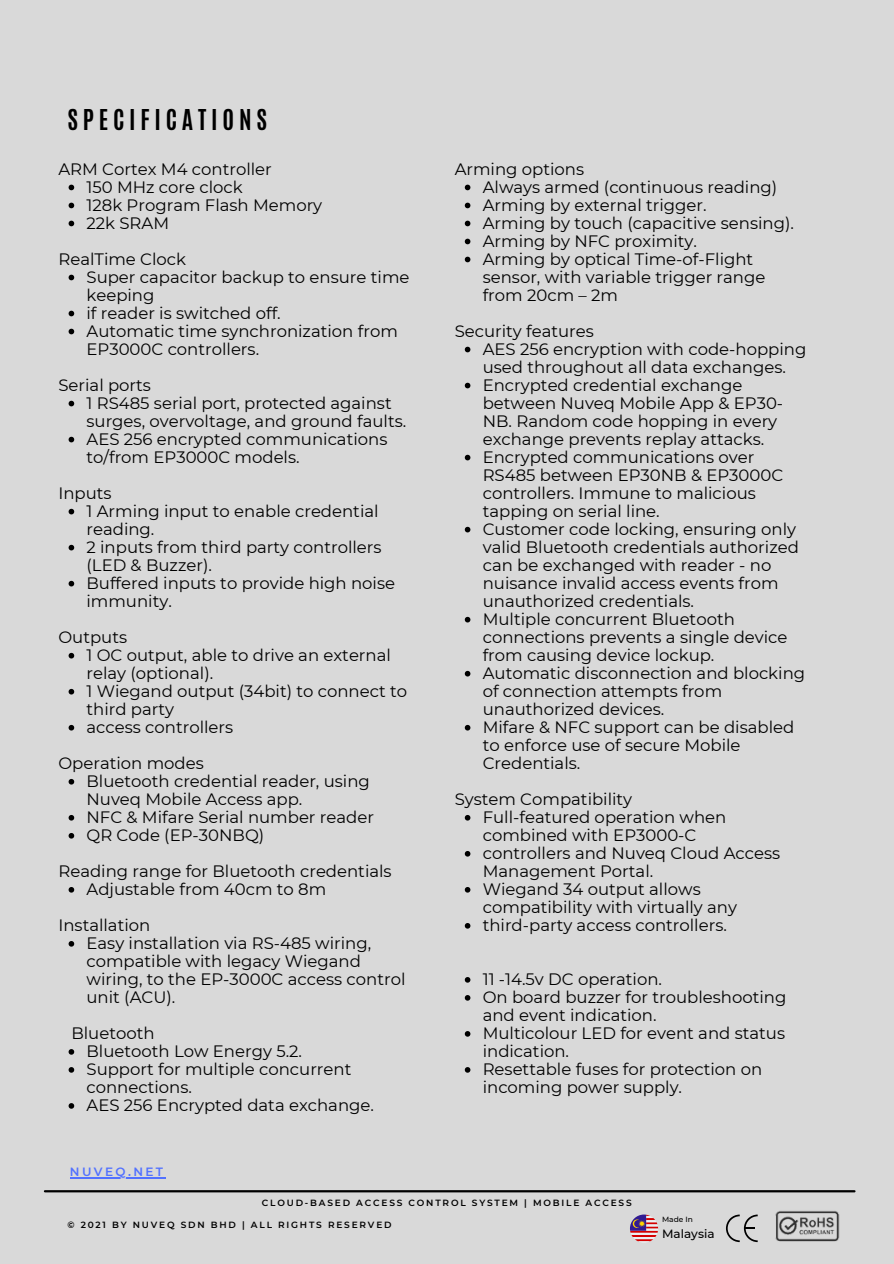
<style>
.page{position:relative;width:894px;height:1264px;background:#fff}
.page>*{position:absolute;margin:0;border:0;box-sizing:border-box;transform-origin:0 0}
.t1{font:700 24px "Antonio";letter-spacing:.2em;color:#000}
.t2{font:16.5px/18px "Montserrat";color:#000}
.t3{font:600 12px "Montserrat";letter-spacing:.2em;color:#5271ff}
.t4{font:500 12px "Montserrat";color:#000}
.t5{font:600 9px "Montserrat";letter-spacing:.2em;color:#000}
.t6{font:500 7.5px "Montserrat";color:#000}
</style>
<div class="page">
<div style="left:0;top:0;width:893px;height:1263px;background:#d9d9d9"></div>
<hr style="left:45px;top:1190px;width:809px;height:2px;background:#000">
<svg style="left:630px;top:1214px;width:28px;height:28px"></svg>
<img style="left:775px;top:1211px;width:64px;height:31px">
<svg style="left:726px;top:1214px;width:31px;height:28px"></svg>
<svg style="left:69px;top:185px;width:5px;height:5px"></svg>
<svg style="left:69px;top:203px;width:5px;height:5px"></svg>
<svg style="left:69px;top:221px;width:5px;height:5px"></svg>
<svg style="left:69px;top:275px;width:5px;height:5px"></svg>
<svg style="left:69px;top:311px;width:5px;height:5px"></svg>
<svg style="left:69px;top:329px;width:5px;height:5px"></svg>
<svg style="left:69px;top:401px;width:5px;height:5px"></svg>
<svg style="left:69px;top:437px;width:5px;height:5px"></svg>
<svg style="left:69px;top:509px;width:5px;height:5px"></svg>
<svg style="left:69px;top:545px;width:5px;height:5px"></svg>
<svg style="left:69px;top:581px;width:5px;height:5px"></svg>
<svg style="left:69px;top:653px;width:5px;height:5px"></svg>
<svg style="left:69px;top:689px;width:5px;height:5px"></svg>
<svg style="left:69px;top:725px;width:5px;height:5px"></svg>
<svg style="left:69px;top:779px;width:5px;height:5px"></svg>
<svg style="left:69px;top:815px;width:5px;height:5px"></svg>
<svg style="left:69px;top:833px;width:5px;height:5px"></svg>
<svg style="left:69px;top:887px;width:5px;height:5px"></svg>
<svg style="left:69px;top:941px;width:5px;height:5px"></svg>
<svg style="left:69px;top:1049px;width:5px;height:5px"></svg>
<svg style="left:69px;top:1067px;width:5px;height:5px"></svg>
<svg style="left:69px;top:1103px;width:5px;height:5px"></svg>
<svg style="left:464px;top:185px;width:6px;height:5px"></svg>
<svg style="left:464px;top:203px;width:6px;height:5px"></svg>
<svg style="left:464px;top:221px;width:6px;height:5px"></svg>
<svg style="left:464px;top:239px;width:6px;height:5px"></svg>
<svg style="left:464px;top:257px;width:6px;height:5px"></svg>
<svg style="left:464px;top:347px;width:6px;height:5px"></svg>
<svg style="left:464px;top:383px;width:6px;height:5px"></svg>
<svg style="left:464px;top:455px;width:6px;height:5px"></svg>
<svg style="left:464px;top:527px;width:6px;height:5px"></svg>
<svg style="left:464px;top:617px;width:6px;height:5px"></svg>
<svg style="left:464px;top:671px;width:6px;height:5px"></svg>
<svg style="left:464px;top:725px;width:6px;height:5px"></svg>
<svg style="left:464px;top:815px;width:6px;height:5px"></svg>
<svg style="left:464px;top:851px;width:6px;height:5px"></svg>
<svg style="left:464px;top:887px;width:6px;height:5px"></svg>
<svg style="left:464px;top:923px;width:6px;height:5px"></svg>
<svg style="left:464px;top:977px;width:6px;height:5px"></svg>
<svg style="left:464px;top:995px;width:6px;height:5px"></svg>
<svg style="left:464px;top:1031px;width:6px;height:5px"></svg>
<svg style="left:464px;top:1067px;width:6px;height:5px"></svg>
<hr style="left:70px;top:1177px;width:95px;height:1px;background:#5271ff">
<h3 class="t1" style="left:67px;top:103px;width:201px">SPECIFICATIONS</h3>
<h2 class="t2" style="left:58px;top:160px;width:215px">ARM Cortex M4 controller</h2>
<p class="t2" style="left:86px;top:178px;width:158px">150 MHz core clock</p>
<p class="t2" style="left:86px;top:196px;width:237px">128k Program Flash Memory</p>
<p class="t2" style="left:86px;top:214px;width:84px">22k SRAM</p>
<h2 class="t2" style="left:58px;top:250px;width:129px">RealTime Clock</h2>
<p class="t2" style="left:86px;top:268px;width:324px">Super capacitor backup to ensure time keeping</p>
<p class="t2" style="left:86px;top:304px;width:196px">if reader is switched off.</p>
<p class="t2" style="left:86px;top:322px;width:313px">Automatic time synchronization from<br>EP3000C controllers.</p>
<h2 class="t2" style="left:58px;top:376px;width:94px">Serial ports</h2>
<p class="t2" style="left:86px;top:394px;width:321px">1 RS485 serial port, protected against surges, overvoltage, and ground faults.</p>
<p class="t2" style="left:86px;top:430px;width:302px">AES 256 encrypted communications to/from EP3000C models.</p>
<h2 class="t2" style="left:58px;top:484px;width:55px">Inputs</h2>
<p class="t2" style="left:86px;top:502px;width:293px">1 Arming input to enable credential reading.</p>
<p class="t2" style="left:86px;top:538px;width:296px">2 inputs from third party controllers (LED &amp; Buzzer).</p>
<p class="t2" style="left:86px;top:574px;width:310px">Buffered inputs to provide high noise immunity.</p>
<h2 class="t2" style="left:58px;top:628px;width:70px">Outputs</h2>
<p class="t2" style="left:86px;top:646px;width:306px">1 OC output, able to drive an external relay (optional).</p>
<p class="t2" style="left:86px;top:682px;width:322px">1 Wiegand output (34bit) to connect to third party</p>
<p class="t2" style="left:86px;top:718px;width:148px">access controllers</p>
<h2 class="t2" style="left:58px;top:754px;width:147px">Operation modes</h2>
<p class="t2" style="left:86px;top:772px;width:285px">Bluetooth credential reader, using<br>Nuveq Mobile Access app.</p>
<p class="t2" style="left:86px;top:808px;width:289px">NFC &amp; Mifare Serial number reader</p>
<p class="t2" style="left:86px;top:826px;width:179px">QR Code (EP-30NBQ)</p>
<h2 class="t2" style="left:58px;top:862px;width:334px">Reading range for Bluetooth credentials</h2>
<p class="t2" style="left:86px;top:880px;width:241px">Adjustable from 40cm to 8m</p>
<h2 class="t2" style="left:58px;top:916px;width:93px">Installation</h2>
<p class="t2" style="left:86px;top:934px;width:320px">Easy installation via RS-485 wiring, compatible with legacy Wiegand wiring, to the EP-3000C access control unit (ACU).</p>
<h2 class="t2" style="left:71px;top:1024px;width:85px">Bluetooth</h2>
<p class="t2" style="left:86px;top:1042px;width:217px">Bluetooth Low Energy 5.2.</p>
<p class="t2" style="left:86px;top:1060px;width:266px">Support for multiple concurrent connections.</p>
<p class="t2" style="left:86px;top:1096px;width:289px">AES 256 Encrypted data exchange.</p>
<p class="t3" style="left:70px;top:1164px;width:95px">NUVEQ.NET</p>
<h2 class="t2" style="left:454px;top:160px;width:131px">Arming options</h2>
<p class="t2" style="left:482px;top:178px;width:296px">Always armed (continuous reading)</p>
<p class="t2" style="left:482px;top:196px;width:225px">Arming by external trigger.</p>
<p class="t2" style="left:482px;top:214px;width:312px">Arming by touch (capacitive sensing).</p>
<p class="t2" style="left:482px;top:232px;width:216px">Arming by NFC proximity.</p>
<p class="t2" style="left:482px;top:250px;width:284px">Arming by optical Time-of-Flight sensor, with variable trigger range from 20cm – 2m</p>
<h2 class="t2" style="left:454px;top:322px;width:141px">Security features</h2>
<p class="t2" style="left:482px;top:340px;width:325px">AES 256 encryption with code-hopping used throughout all data exchanges.</p>
<p class="t2" style="left:482px;top:376px;width:302px">Encrypted credential exchange between Nuveq Mobile App &amp; EP30-<br>NB. Random code hopping in every exchange prevents replay attacks.</p>
<p class="t2" style="left:482px;top:448px;width:302px">Encrypted communications over<br>RS485 between EP30NB &amp; EP3000C controllers. Immune to malicious tapping on serial line.</p>
<p class="t2" style="left:482px;top:520px;width:317px">Customer code locking, ensuring only valid Bluetooth credentials authorized can be exchanged with reader - no nuisance invalid access events from unauthorized credentials.</p>
<p class="t2" style="left:482px;top:610px;width:306px">Multiple concurrent Bluetooth connections prevents a single device from causing device lockup.</p>
<p class="t2" style="left:482px;top:664px;width:324px">Automatic disconnection and blocking of connection attempts from unauthorized devices.</p>
<p class="t2" style="left:482px;top:718px;width:313px">Mifare &amp; NFC support can be disabled to enforce use of secure Mobile<br>Credentials.</p>
<h2 class="t2" style="left:454px;top:790px;width:179px">System Compatibility</h2>
<p class="t2" style="left:482px;top:808px;width:245px">Full-featured operation when combined with EP3000-C</p>
<p class="t2" style="left:482px;top:844px;width:299px">controllers and Nuveq Cloud Access<br>Management Portal.</p>
<p class="t2" style="left:482px;top:880px;width:256px">Wiegand 34 output allows compatibility with virtually any</p>
<p class="t2" style="left:482px;top:916px;width:245px">third-party access controllers.</p>
<p class="t2" style="left:482px;top:970px;width:181px">11 -14.5v DC operation.</p>
<p class="t2" style="left:482px;top:988px;width:305px">On board buzzer for troubleshooting and event indication.</p>
<p class="t2" style="left:482px;top:1024px;width:304px">Multicolour LED for event and status indication.</p>
<p class="t2" style="left:482px;top:1060px;width:281px">Resettable fuses for protection on incoming power supply.</p>
<p class="t5" style="left:262px;top:1197px;width:371px">CLOUD-BASED ACCESS CONTROL SYSTEM | MOBILE ACCESS</p>
<p class="t5" style="left:67px;top:1219px;width:325px">© 2021 BY NUVEQ SDN BHD | ALL RIGHTS RESERVED</p>
<h4 class="t6" style="left:662px;top:1214px;width:32px">Made In</h4>
<h4 class="t4" style="left:662px;top:1226px;width:54px">Malaysia</h4>
</div>
